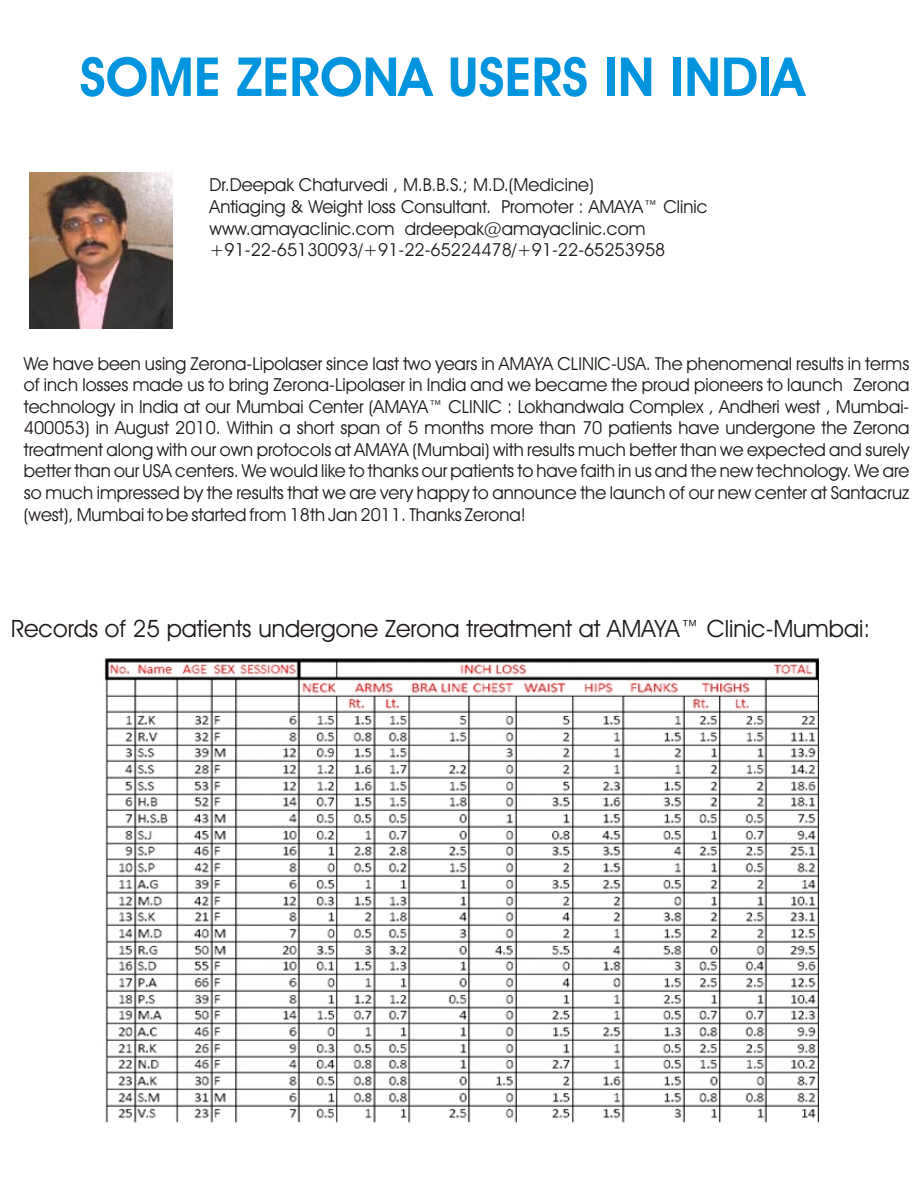
<style>
.page{position:relative;width:918px;height:1188px;background:#fff}
.page>*{position:absolute;margin:0;border:0;box-sizing:border-box;transform-origin:0 0}
.t1{font:700 54px "Avant Garde Bk BT";color:#0094de}
.t2{font:24px "Avant Garde Bk BT";color:#1f1a17}
.t3{font:18px/21.6px "Avant Garde Bk BT";color:#1f1a17}
</style>
<div class="page">
<img style="left:30px;top:173px;width:143px;height:155px">
<img style="left:104px;top:658px;width:715px;height:465px">
<h1 class="t1" style="left:80px;top:55px;width:726px">SOME ZERONA USERS IN INDIA</h1>
<p class="t3" style="left:210px;top:176px;width:500px">Dr.Deepak Chaturvedi , M.B.B.S.; M.D.(Medicine)<br>Antiaging &amp; Weight loss Consultant. Promoter : AMAYA™ Clinic www.amayaclinic.com drdeepak@amayaclinic.com +91-22-65130093/+91-22-65224478/+91-22-65253958</p>
<p class="t3" style="left:24px;top:354px;width:887px;text-align:justify">We have been using Zerona-Lipolaser since last two years in AMAYA CLINIC-USA. The phenomenal results in terms of inch losses made us to bring Zerona-Lipolaser in India and we became the proud pioneers to launch Zerona technology in India at our Mumbai Center (AMAYA™ CLINIC : Lokhandwala Complex , Andheri west , Mumbai-400053) in August 2010. Within a short span of 5 months more than 70 patients have undergone the Zerona treatment along with our own protocols at AMAYA (Mumbai) with results much better than we expected and surely better than our USA centers. We would like to thanks our patients to have faith in us and the new technology. We are so much impressed by the results that we are very happy to announce the launch of our new center at Santacruz (west), Mumbai to be started from 18th Jan 2011. Thanks Zerona!</p>
<h2 class="t2" style="left:11px;top:619px;width:861px">Records of 25 patients undergone Zerona treatment at AMAYA™ Clinic-Mumbai:</h2>
</div>
